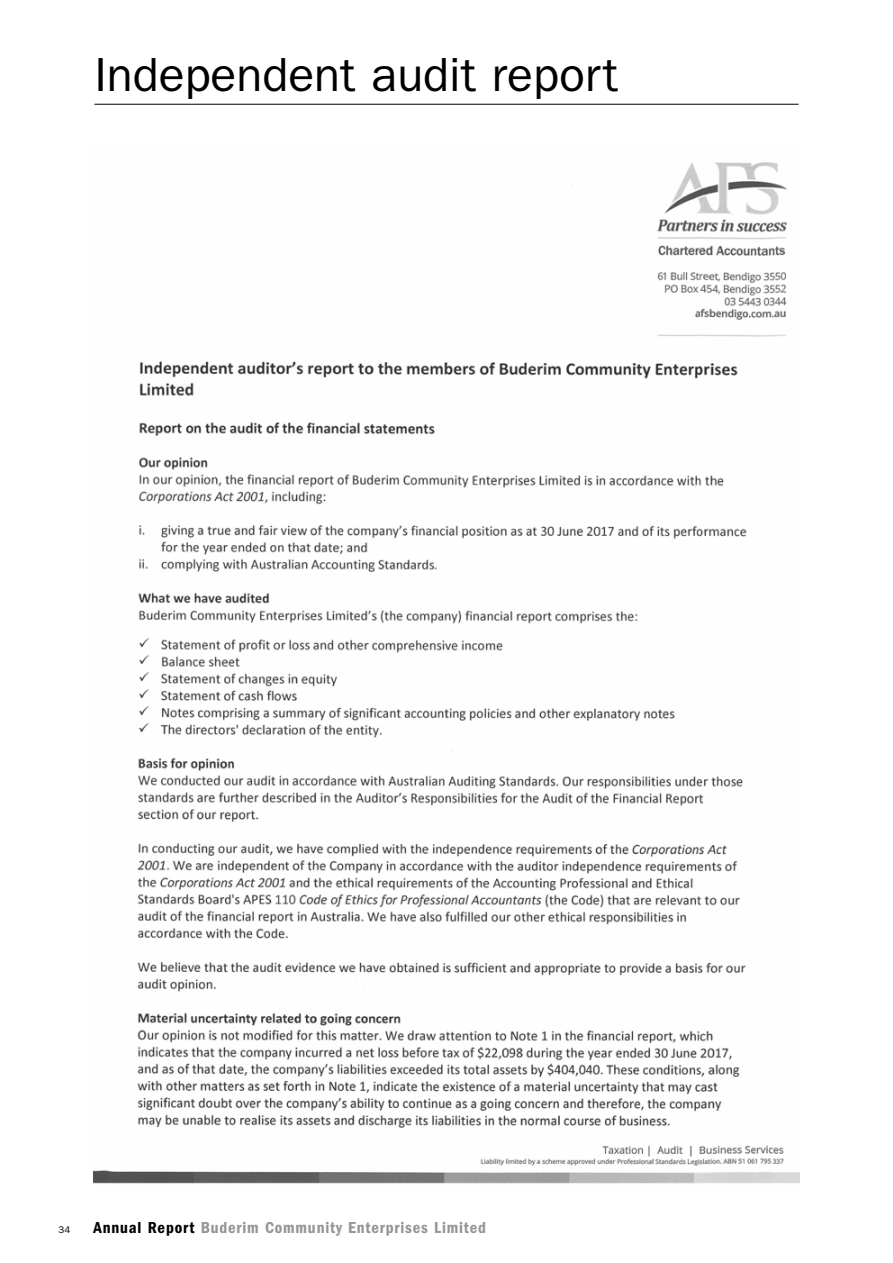
<style>
.page{position:relative;width:893px;height:1263px;background:#fff}
.page>*{position:absolute;margin:0;border:0;box-sizing:border-box;transform-origin:0 0}
.t1{font:48px "Franklin Gothic";color:#000}
.t2{font:600 condensed 16.5px "Franklin Gothic";letter-spacing:.05em;color:#939598}
.t3{font:9.75px "Franklin Gothic";color:#000}
.s1{color:#000}
</style>
<div class="page">
<hr style="left:94px;top:104px;width:704px;height:1px;background:#000">
<img style="left:94px;top:162px;width:705px;height:1022px">
<h1 class="t1" style="left:94px;top:47px;width:525px">Independent audit report</h1>
<p class="t3" style="left:59px;top:1224px;width:13px">34</p>
<p class="t2" style="left:94px;top:1218px;width:394px"><span class="s1">Annual Report</span> Buderim Community Enterprises Limited</p>
</div>
